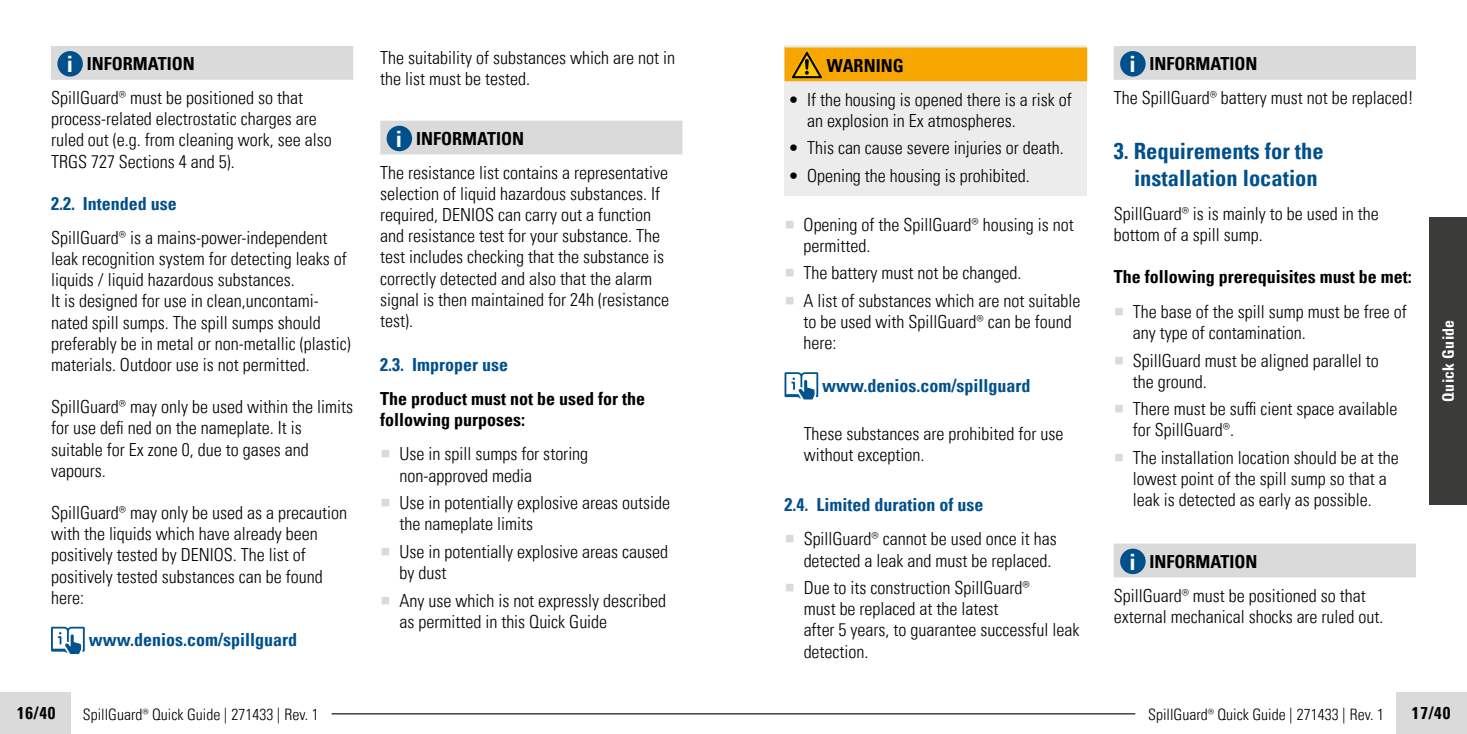
<style>
.page{position:relative;width:1467px;height:734px;background:#fff}
.page>*{position:absolute;margin:0;border:0;box-sizing:border-box;transform-origin:0 0}
.t1{font:700 condensed 22.5px/27px "Univers LT Pro";color:#00508c;text-align:right}
.t2{font:300 condensed 18px/21.2px "Univers LT Pro";color:#000}
.t3{font:700 condensed 18px "Univers LT Pro";color:#00508c}
.t4{font:700 condensed 18px/21.2px "Univers LT Pro";color:#000}
.t5{font:700 condensed 16.88px "Univers LT Pro";letter-spacing:.05em;color:#000}
.t6{font:300 condensed 15.75px "Univers LT Pro";color:#000}
.t7{font:700 condensed 15.75px "Univers LT Pro";letter-spacing:.02em;color:#fff}
.s1{font-weight:700;font-size:22.5px;color:#fff}
.s2{font-weight:700}
</style>
<div class="page">
<div style="left:1429px;top:217px;width:38px;height:287px;background:#3b3b3a"></div>
<div style="left:0;top:691px;width:71px;height:42px;background:#dadada"></div>
<div style="left:1397px;top:691px;width:70px;height:42px;background:#dadada"></div>
<hr style="left:332px;top:713px;width:803px;height:1px;background:#000">
<div style="left:784px;top:80px;width:303px;height:116px;background:#ececed"></div>
<div style="left:784px;top:45px;width:303px;height:35px;background:#ececed"></div>
<div style="left:1114px;top:46px;width:302px;height:34px;background:#dadada"></div>
<div style="left:1114px;top:543px;width:302px;height:34px;background:#dadada"></div>
<div style="left:1120px;top:51px;width:26px;height:26px;background:#00508c;border-radius:50%"></div>
<div style="left:1120px;top:548px;width:26px;height:26px;background:#00508c;border-radius:50%"></div>
<div style="left:784px;top:47px;width:303px;height:34px;background:#f7a600"></div>
<svg style="left:791px;top:51px;width:32px;height:28px"></svg>
<svg style="left:784px;top:372px;width:34px;height:27px"></svg>
<div style="left:51px;top:46px;width:302px;height:34px;background:#dadada"></div>
<div style="left:57px;top:51px;width:26px;height:26px;background:#00508c;border-radius:50%"></div>
<svg style="left:51px;top:626px;width:34px;height:28px"></svg>
<div style="left:380px;top:121px;width:302px;height:33px;background:#dadada"></div>
<div style="left:387px;top:126px;width:25px;height:25px;background:#00508c;border-radius:50%"></div>
<p class="t2" style="left:51px;top:46px;width:254px;line-height:34px;text-indent:16px"><span class="s1">i</span> <span class="s2">INFORMATION<br></span>SpillGuard® must be positioned so that</p>
<p class="t2" style="left:51px;top:107px;width:282px">process-related electrostatic charges are ruled out (e.g. from cleaning work, see also<br>TRGS 727 Sections 4 and 5).</p>
<p class="t3" style="left:51px;top:192px;width:127px">2.2. Intended use</p>
<p class="t2" style="left:51px;top:226px;width:301px">SpillGuard® is a mains-power-independent leak recognition system for detecting leaks of liquids / liquid hazardous substances.<br>It is designed for use in clean,uncontami&shy;nated spill sumps. The spill sumps should preferably be in metal or non-metallic (plastic) materials. Outdoor use is not permitted.</p>
<p class="t2" style="left:51px;top:395px;width:304px">SpillGuard® may only be used within the limits for use defi ned on the nameplate. It is suitable for Ex zone 0, due to gases and vapours.</p>
<p class="t2" style="left:51px;top:501px;width:298px">SpillGuard® may only be used as a precaution with the liquids which have already been positively tested by DENIOS. The list of positively tested substances can be found here:</p>
<p class="t3" style="left:89px;top:628px;width:210px">www.denios.com/spillguard</p>
<p class="t2" style="left:380px;top:46px;width:296px">The suitability of substances which are not in the list must be tested.</p>
<p class="t2" style="left:380px;top:120px;width:289px;line-height:34px;text-indent:16px"><span class="s1">i</span> <span class="s2">INFORMATION<br></span>The resistance list contains a representative</p>
<p class="t2" style="left:380px;top:182px;width:290px">selection of liquid hazardous substances. If required, DENIOS can carry out a function and resistance test for your substance. The test includes checking that the substance is correctly detected and also that the alarm signal is then maintained for 24h (resistance test).</p>
<p class="t3" style="left:380px;top:353px;width:129px">2.3. Improper use</p>
<p class="t4" style="left:380px;top:387px;width:266px">The product must not be used for the following purposes:</p>
<p class="t2" style="left:399px;top:442px;width:190px">Use in spill sumps for storing non-approved media</p>
<p class="t2" style="left:399px;top:491px;width:272px">Use in potentially explosive areas outside the nameplate limits</p>
<p class="t2" style="left:399px;top:540px;width:270px">Use in potentially explosive areas caused by dust</p>
<p class="t2" style="left:399px;top:588px;width:268px">Any use which is not expressly described as permitted in this Quick Guide</p>
<p class="t4" style="left:827px;top:54px;width:78px">WARNING</p>
<p class="t2" style="left:807px;top:88px;width:266px;text-indent:-18px">• If the housing is opened there is a risk of an explosion in Ex atmospheres.</p>
<p class="t2" style="left:789px;top:136px;width:276px">• This can cause severe injuries or death.</p>
<p class="t2" style="left:789px;top:164px;width:242px">• Opening the housing is prohibited.</p>
<p class="t2" style="left:804px;top:213px;width:272px">Opening of the SpillGuard® housing is not permitted.</p>
<p class="t2" style="left:804px;top:258px;width:278px;line-height:27.4px">The battery must not be changed.<br>A list of substances which are not suitable</p>
<p class="t2" style="left:804px;top:310px;width:270px">to be used with SpillGuard® can be found here:</p>
<p class="t3" style="left:822px;top:374px;width:210px">www.denios.com/spillguard</p>
<p class="t2" style="left:804px;top:422px;width:261px">These substances are prohibited for use without exception.</p>
<p class="t3" style="left:784px;top:494px;width:200px">2.4. Limited duration of use</p>
<p class="t2" style="left:804px;top:527px;width:255px">SpillGuard® cannot be used once it has detected a leak and must be replaced.</p>
<p class="t2" style="left:804px;top:576px;width:277px">Due to its construction SpillGuard®<br>must be replaced at the latest<br>after 5 years, to guarantee successful leak detection.</p>
<p class="t2" style="left:1114px;top:46px;width:302px;line-height:34px;text-indent:16px"><span class="s1">i</span> <span class="s2">INFORMATION<br></span>The SpillGuard® battery must not be replaced!</p>
<p class="t1" style="left:1114px;top:137px;width:211px">3. Requirements for the installation location</p>
<p class="t2" style="left:1114px;top:202px;width:267px">SpillGuard® is is mainly to be used in the bottom of a spill sump.</p>
<p class="t4" style="left:1114px;top:266px;width:299px">The following prerequisites must be met:</p>
<p class="t2" style="left:1133px;top:300px;width:275px">The base of the spill sump must be free of any type of contamination.</p>
<p class="t2" style="left:1133px;top:348px;width:247px">SpillGuard must be aligned parallel to the ground.</p>
<p class="t2" style="left:1133px;top:397px;width:266px">There must be suffi cient space available for SpillGuard®.</p>
<p class="t2" style="left:1133px;top:446px;width:267px">The installation location should be at the lowest point of the spill sump so that a leak is detected as early as possible.</p>
<p class="t2" style="left:1114px;top:543px;width:254px;line-height:34px;text-indent:16px"><span class="s1">i</span> <span class="s2">INFORMATION<br></span>SpillGuard® must be positioned so that</p>
<p class="t2" style="left:1114px;top:605px;width:271px">external mechanical shocks are ruled out.</p>
<p class="t7" style="left:1438px;top:401px;width:83px;rotate:-90deg">Quick Guide</p>
<p class="t5" style="left:17px;top:702px;width:40px">16/40</p>
<p class="t6" style="left:83px;top:703px;width:237px">SpillGuard® Quick Guide | 271433 | Rev. 1</p>
<p class="t6" style="left:1148px;top:703px;width:237px">SpillGuard® Quick Guide | 271433 | Rev. 1</p>
<p class="t5" style="left:1412px;top:702px;width:40px">17/40</p>
</div>
